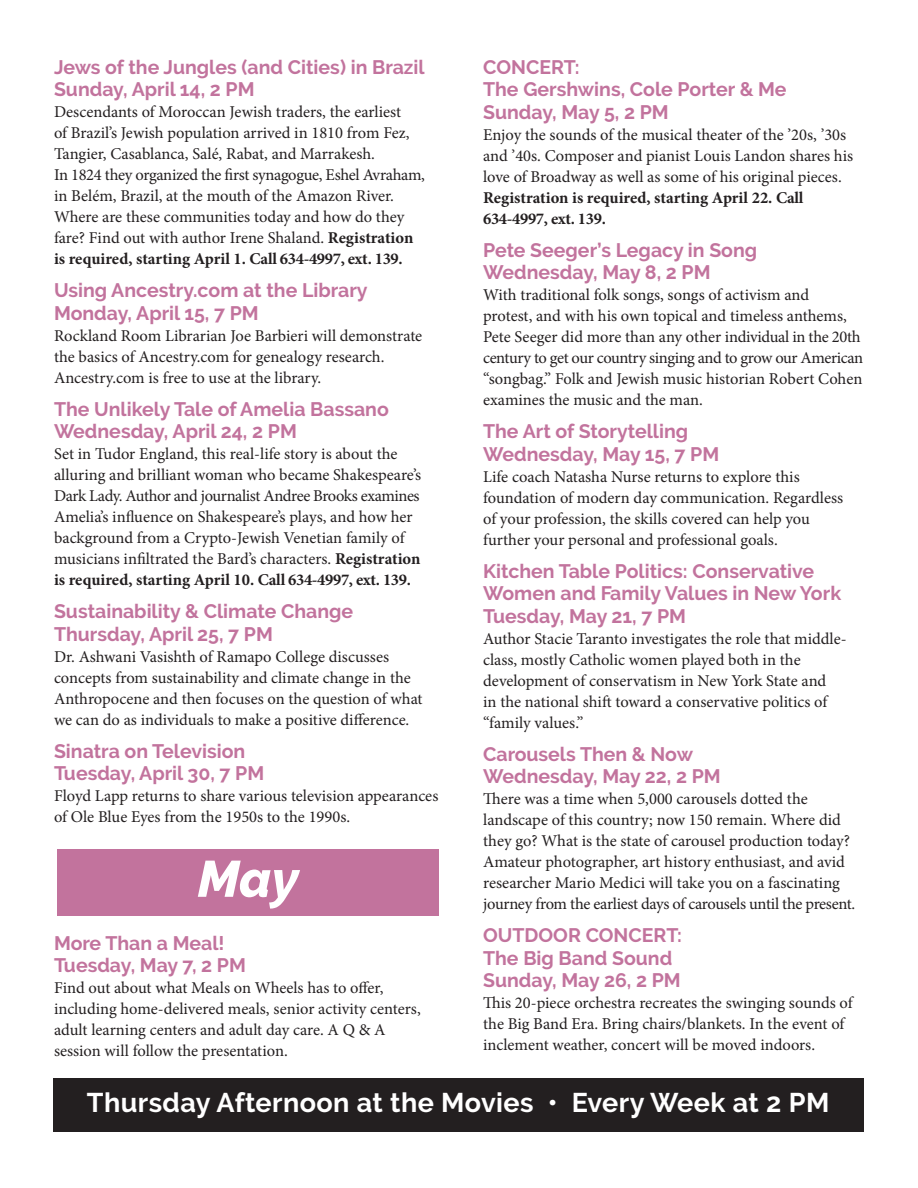
<style>
.page{position:relative;width:918px;height:1188px;background:#fff}
.page>*{position:absolute;margin:0;border:0;box-sizing:border-box;transform-origin:0 0}
.t1{font:italic 800 51px "Raleway";color:#fff}
.t2{font:700 27px "Raleway";letter-spacing:.015em;color:#fff}
.t3{font:700 19.5px/22.5px "Raleway";color:#c2739d}
.t4{font:16.5px/21px "Minion Pro";letter-spacing:-.005em;color:#231f20}
.t5{font:700 16.5px "Minion Pro";letter-spacing:-.01em;color:#231f20}
.s1{font-weight:700}
</style>
<div class="page">
<div style="left:57px;top:849px;width:382px;height:66px;background:#c2739d"></div>
<div style="left:53px;top:1078px;width:810px;height:53px;background:#231f20"></div>
<p class="t3" style="left:54px;top:56px;width:372px">Jews of the Jungles (and Cities) in Brazil</p>
<p class="t3" style="left:54px;top:78px;width:202px">Sunday, April 14, 2 PM</p>
<p class="t4" style="left:54px;top:102px;width:357px">Descendants of Moroccan Jewish traders, the earliest of Brazil’s Jewish population arrived in 1810 from Fez,<br>Tangier, Casablanca, Salé, Rabat, and Marrakesh.</p>
<p class="t4" style="left:54px;top:165px;width:372px">In 1824 they organized the first synagogue, Eshel Avraham,</p>
<p class="t4" style="left:54px;top:186px;width:352px">in Belém, Brazil, at the mouth of the Amazon River.<br>Where are these communities today and how do they</p>
<p class="t4" style="left:54px;top:228px;width:361px">fare? Find out with author Irene Shaland. <span class="s1">Registration</span></p>
<p class="t5" style="left:54px;top:247px;width:350px">is required, starting April 1. Call 634-4997, ext. 139.</p>
<p class="t3" style="left:54px;top:279px;width:315px">Using Ancestry.com at the Library</p>
<p class="t3" style="left:54px;top:302px;width:206px">Monday, April 15, 7 PM</p>
<p class="t4" style="left:54px;top:325px;width:370px">Rockland Room Librarian Joe Barbieri will demonstrate the basics of Ancestry.com for genealogy research.</p>
<p class="t4" style="left:54px;top:367px;width:269px">Ancestry.com is free to use at the library.</p>
<p class="t3" style="left:54px;top:398px;width:336px">The Unlikely Tale of Amelia Bassano</p>
<p class="t3" style="left:54px;top:420px;width:244px">Wednesday, April 24, 2 PM</p>
<p class="t4" style="left:54px;top:444px;width:345px">Set in Tudor England, this real-life story is about the</p>
<p class="t4" style="left:54px;top:465px;width:369px">alluring and brilliant woman who became Shakespeare’s Dark Lady. Author and journalist Andree Brooks examines Amelia’s influence on Shakespeare’s plays, and how her background from a Crypto-Jewish Venetian family of</p>
<p class="t4" style="left:54px;top:549px;width:368px">musicians infiltrated the Bard’s characters. <span class="s1">Registration</span></p>
<p class="t5" style="left:54px;top:568px;width:358px">is required, starting April 10. Call 634-4997, ext. 139.</p>
<p class="t3" style="left:54px;top:600px;width:301px">Sustainability &amp; Climate Change</p>
<p class="t3" style="left:54px;top:623px;width:220px">Thursday, April 25, 7 PM</p>
<p class="t4" style="left:54px;top:646px;width:337px">Dr. Ashwani Vasishth of Ramapo College discusses</p>
<p class="t4" style="left:54px;top:667px;width:370px">concepts from sustainability and climate change in the<br>Anthropocene and then focuses on the question of what we can do as individuals to make a positive difference.</p>
<p class="t3" style="left:54px;top:740px;width:193px">Sinatra on Television</p>
<p class="t3" style="left:54px;top:762px;width:212px">Tuesday, April 30, 7 PM</p>
<p class="t4" style="left:54px;top:786px;width:386px">Floyd Lapp returns to share various television appearances of Ole Blue Eyes from the 1950s to the 1990s.</p>
<p class="t3" style="left:483px;top:56px;width:98px">CONCERT:</p>
<p class="t3" style="left:483px;top:78px;width:305px">The Gershwins, Cole Porter &amp; Me</p>
<p class="t3" style="left:483px;top:101px;width:187px">Sunday, May 5, 2 PM</p>
<p class="t4" style="left:483px;top:124px;width:372px">Enjoy the sounds of the musical theater of the ’20s, ’30s and ’40s. Composer and pianist Louis Landon shares his love of Broadway as well as some of his original pieces.</p>
<p class="t5" style="left:483px;top:186px;width:322px">Registration is required, starting April 22. Call</p>
<p class="t5" style="left:483px;top:207px;width:124px">634-4997, ext. 139.</p>
<p class="t3" style="left:483px;top:239px;width:276px">Pete Seeger’s Legacy in Song</p>
<p class="t3" style="left:483px;top:261px;width:229px">Wednesday, May 8, 2 PM</p>
<p class="t4" style="left:483px;top:285px;width:328px">With traditional folk songs, songs of activism and</p>
<p class="t4" style="left:483px;top:306px;width:382px">protest, and with his own topical and timeless anthems, Pete Seeger did more than any other individual in the 20th century to get our country singing and to grow our American “songbag.” Folk and Jewish music historian Robert Cohen examines the music and the man.</p>
<p class="t3" style="left:483px;top:420px;width:207px">The Art of Storytelling</p>
<p class="t3" style="left:483px;top:443px;width:238px">Wednesday, May 15, 7 PM</p>
<p class="t4" style="left:483px;top:466px;width:318px">Life coach Natasha Nurse returns to explore this</p>
<p class="t4" style="left:483px;top:487px;width:361px">foundation of modern day communication. Regardless</p>
<p class="t4" style="left:483px;top:508px;width:328px">of your profession, the skills covered can help you</p>
<p class="t4" style="left:483px;top:529px;width:296px">further your personal and professional goals.</p>
<p class="t3" style="left:483px;top:560px;width:360px">Kitchen Table Politics: Conservative<br>Women and Family Values in New York</p>
<p class="t3" style="left:483px;top:605px;width:204px">Tuesday, May 21, 7 PM</p>
<p class="t4" style="left:483px;top:628px;width:365px">Author Stacie Taranto investigates the role that middle&shy;class, mostly Catholic women played both in the</p>
<p class="t4" style="left:483px;top:670px;width:345px">development of conservatism in New York State and</p>
<p class="t4" style="left:483px;top:691px;width:346px">in the national shift toward a conservative politics of “family values.”</p>
<p class="t3" style="left:483px;top:743px;width:211px">Carousels Then &amp; Now</p>
<p class="t3" style="left:483px;top:765px;width:239px">Wednesday, May 22, 2 PM</p>
<p class="t4" style="left:483px;top:789px;width:326px">There was a time when 5,000 carousels dotted the</p>
<p class="t4" style="left:483px;top:810px;width:374px">landscape of this country; now 150 remain. Where did they go? What is the state of carousel production today?<br>Amateur photographer, art history enthusiast, and avid researcher Mario Medici will take you on a fascinating journey from the earliest days of carousels until the present.</p>
<p class="t3" style="left:483px;top:924px;width:200px">OUTDOOR CONCERT:</p>
<p class="t3" style="left:483px;top:947px;width:191px">The Big Band Sound</p>
<p class="t3" style="left:483px;top:969px;width:199px">Sunday, May 26, 2 PM</p>
<p class="t4" style="left:483px;top:993px;width:371px">This 20-piece orchestra recreates the swinging sounds of the Big Band Era. Bring chairs/blankets. In the event of inclement weather, concert will be moved indoors.</p>
<p class="t1" style="left:198px;top:849px;width:103px">May</p>
<p class="t3" style="left:54px;top:932px;width:172px">More Than a Meal!</p>
<p class="t3" style="left:54px;top:954px;width:193px">Tuesday, May 7, 2 PM</p>
<p class="t4" style="left:54px;top:978px;width:331px">Find out about what Meals on Wheels has to offer,</p>
<p class="t4" style="left:54px;top:999px;width:368px">including home-delivered meals, senior activity centers, adult learning centers and adult day care. A Q &amp; A</p>
<p class="t4" style="left:54px;top:1041px;width:235px">session will follow the presentation.</p>
<p class="t2" style="left:87px;top:1087px;width:744px">Thursday Afternoon at the Movies • Every Week at 2 PM</p>
</div>
